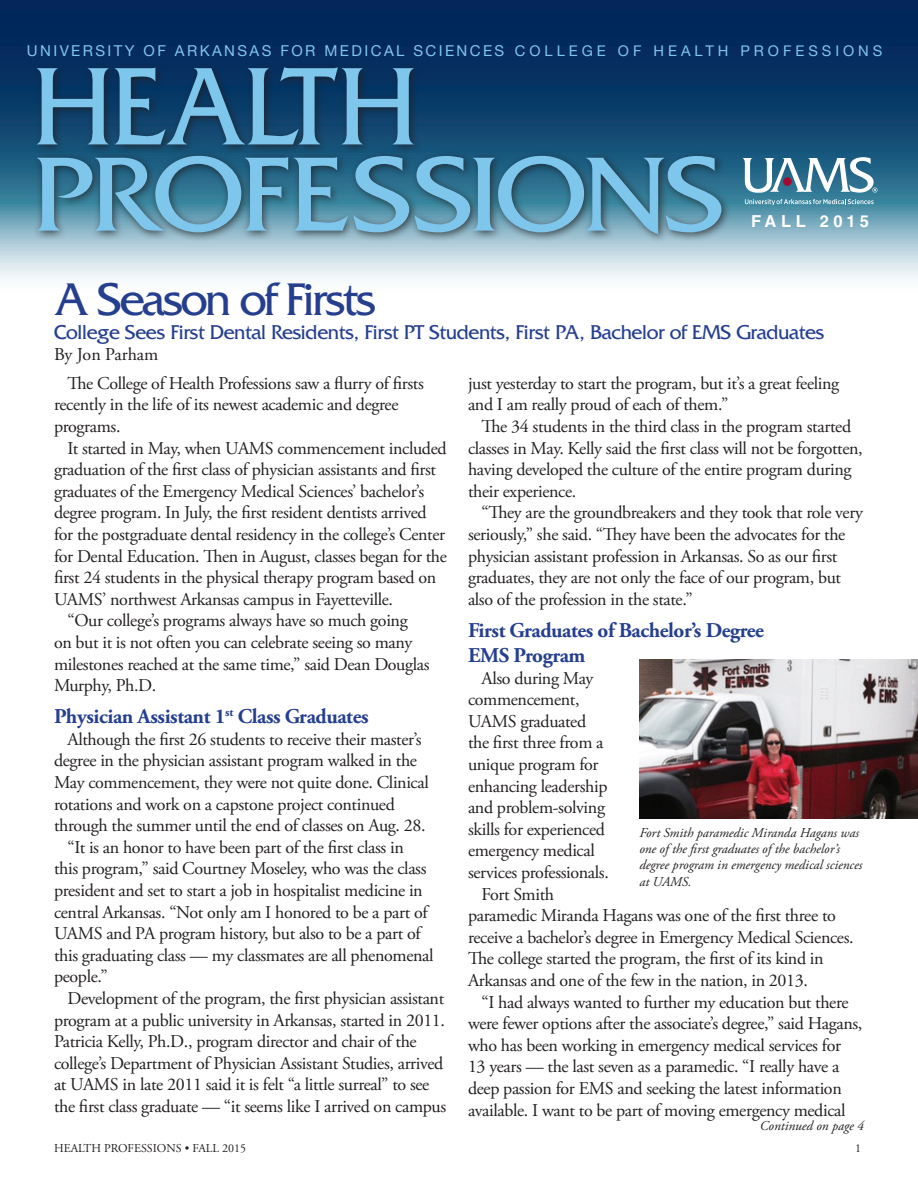
<style>
.page{position:relative;width:918px;height:1188px;background:#fff}
.page>*{position:absolute;margin:0;border:0;box-sizing:border-box;transform-origin:0 0}
.t1{font:115.8px "Friz Quadrata Std";letter-spacing:-.02em;color:#7fc6ed;scale:.95 1}
.t2{font:110.7px "Friz Quadrata Std";letter-spacing:-.02em;color:#7fc6ed;scale:1.06 1}
.t3{font:48px "Friz Quadrata Std";letter-spacing:-.05em;color:#253f8e}
.t4{font:21px "Friz Quadrata Std";letter-spacing:-.02em;color:#253f8e}
.t5{font:700 21px/25.2px "Adobe Garamond Pro";letter-spacing:-.02em;color:#253f8e}
.t6{font:18px/21.6px "Adobe Garamond Pro";letter-spacing:-.02em;color:#231f20}
.t7{font:18px "Adobe Garamond Pro";color:#231f20}
.t8{font:700 16.5px "Helvetica LT Std";letter-spacing:.265em;color:#fff}
.t9{font:15px "Helvetica Neue";letter-spacing:.16em;color:#7fc6ed}
.t10{font:italic 13.5px/16.2px "Adobe Garamond Pro";color:#231f20}
.t11{font:12px "Adobe Garamond Pro";color:#231f20}
.s1{font-size:14.7px}
</style>
<div class="page">
<svg style="left:0;top:0;width:918px;height:280px;background:#3b6287"></svg>
<div style="left:32px;top:62px;width:391px;height:93px;background:#231f20;opacity:.75"></div>
<svg style="left:745px;top:199px;width:129px;height:6px"></svg>
<svg style="left:743px;top:157px;width:135px;height:36px"></svg>
<div style="left:32px;top:150px;width:699px;height:94px;background:#231f20;opacity:.75"></div>
<img style="left:639px;top:660px;width:279px;height:159px">
<p class="t9" style="left:27px;top:38px;width:857px">UNIVERSITY OF ARKANSAS FOR MEDICAL SCIENCES <span class="s1">COLLEGE OF HEALTH PROFESSIONS</span></p>
<p class="t1" style="left:33px;top:42px;width:406px">HEALTH</p>
<p class="t2" style="left:32px;top:133px;width:656px">PROFESSIONS</p>
<p class="t8" style="left:751px;top:211px;width:119px">FALL 2015</p>
<p class="t3" style="left:54px;top:272px;width:324px">A Season of Firsts</p>
<p class="t4" style="left:54px;top:320px;width:772px">College Sees First Dental Residents, First PT Students, First PA, Bachelor of EMS Graduates</p>
<p class="t7" style="left:54px;top:344px;width:106px">By Jon Parham</p>
<p class="t6" style="left:54px;top:373px;width:371px;text-indent:14px">The College of Health Professions saw a flurry of firsts recently in the life of its newest academic and degree programs.</p>
<p class="t6" style="left:54px;top:438px;width:395px;text-indent:14px">It started in May, when UAMS commencement included graduation of the first class of physician assistants and first graduates of the Emergency Medical Sciences’ bachelor’s degree program. In July, the first resident dentists arrived for the postgraduate dental residency in the college’s Center for Dental Education. Then in August, classes began for the first 24 students in the physical therapy program based on UAMS’ northwest Arkansas campus in Fayetteville.</p>
<p class="t6" style="left:54px;top:611px;width:377px;text-indent:14px">“Our college’s programs always have so much going on but it is not often you can celebrate seeing so many milestones reached at the same time,” said Dean Douglas Murphy, Ph.D.</p>
<p class="t5" style="left:54px;top:704px;width:316px">Physician Assistant 1<sup>st</sup> Class Graduates</p>
<p class="t6" style="left:54px;top:729px;width:376px;text-indent:14px">Although the first 26 students to receive their master’s degree in the physician assistant program walked in the May commencement, they were not quite done. Clinical rotations and work on a capstone project continued through the summer until the end of classes on Aug. 28.</p>
<p class="t6" style="left:54px;top:837px;width:381px;text-indent:14px">“It is an honor to have been part of the first class in<br>this program,” said Courtney Moseley, who was the class president and set to start a job in hospitalist medicine in central Arkansas. “Not only am I honored to be a part of UAMS and PA program history, but also to be a part of this graduating class — my classmates are all phenomenal people.”</p>
<p class="t6" style="left:54px;top:988px;width:394px;text-indent:14px">Development of the program, the first physician assistant program at a public university in Arkansas, started in 2011.<br>Patricia Kelly, Ph.D., program director and chair of the college’s Department of Physician Assistant Studies, arrived at UAMS in late 2011 said it is felt “a little surreal” to see the first class graduate — “it seems like I arrived on campus</p>
<p class="t6" style="left:468px;top:373px;width:373px">just yesterday to start the program, but it’s a great feeling and I am really proud of each of them.”</p>
<p class="t6" style="left:468px;top:416px;width:396px;text-indent:14px">The 34 students in the third class in the program started classes in May. Kelly said the first class will not be forgotten, having developed the culture of the entire program during their experience.</p>
<p class="t6" style="left:468px;top:503px;width:397px;text-indent:14px">“They are the groundbreakers and they took that role very seriously,” she said. “They have been the advocates for the physician assistant profession in Arkansas. So as our first graduates, they are not only the face of our program, but also of the profession in the state.”</p>
<p class="t5" style="left:468px;top:618px;width:298px">First Graduates of Bachelor’s Degree<br>EMS Program</p>
<p class="t6" style="left:468px;top:668px;width:142px;text-indent:14px">Also during May commencement,<br>UAMS graduated the first three from a unique program for enhancing leadership and problem-solving skills for experienced emergency medical services professionals.</p>
<p class="t6" style="left:468px;top:884px;width:387px;text-indent:14px">Fort Smith<br>paramedic Miranda Hagans was one of the first three to receive a bachelor’s degree in Emergency Medical Sciences.<br>The college started the program, the first of its kind in Arkansas and one of the few in the nation, in 2013.</p>
<p class="t6" style="left:468px;top:992px;width:396px;text-indent:14px">“I had always wanted to further my education but there were fewer options after the associate’s degree,” said Hagans, who has been working in emergency medical services for 13 years — the last seven as a paramedic. “I really have a deep passion for EMS and seeking the latest information available. I want to be part of moving emergency medical</p>
<p class="t10" style="left:639px;top:825px;width:225px">Fort Smith paramedic Miranda Hagans was one of the first graduates of the bachelor’s degree program in emergency medical sciences at UAMS.</p>
<p class="t10" style="left:760px;top:1117px;width:106px">Continued on page 4</p>
<p class="t11" style="left:54px;top:1141px;width:194px">HEALTH PROFESSIONS • FALL 2015</p>
<p class="t11" style="left:855px;top:1141px;width:7px">1</p>
</div>
